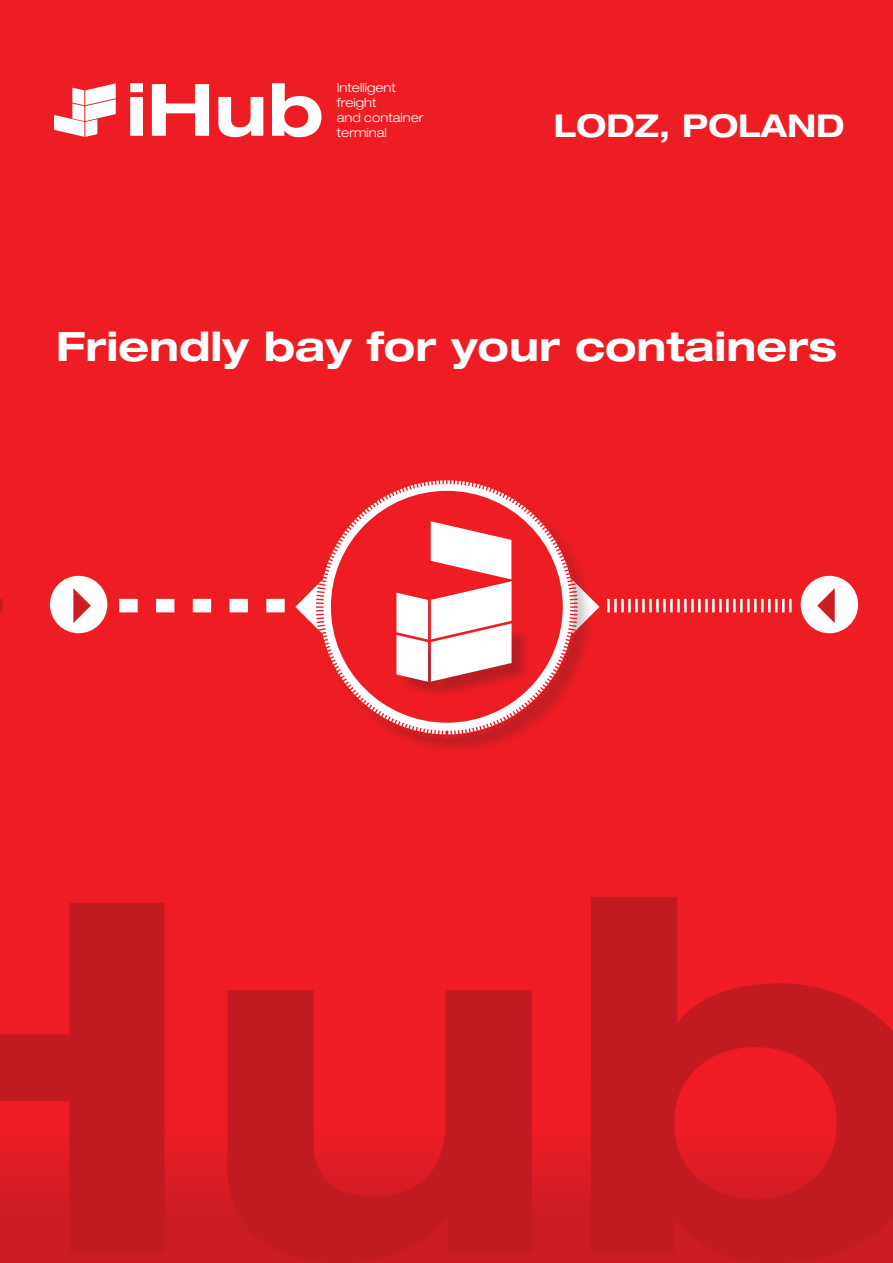
<style>
.page{position:relative;width:893px;height:1263px;background:#ee1d23}
.page>*{position:absolute;margin:0;border:0;box-sizing:border-box;transform-origin:0 0}
.t1{font:700 expanded 40.5px "Helvetica Neue LT Pro";color:#fff}
.t2{font:700 expanded 31.5px "Helvetica Neue LT Pro";color:#fff}
.t3{font:300 expanded 12.6px/15.1px "Helvetica Neue LT Pro";color:#fff}
</style>
<div class="page">
<div style="left:292px;top:457px;width:317px;height:317px;border:20px solid #ee1d23;border-radius:50%"></div>
<svg style="left:295px;top:579px;width:20px;height:56px"></svg>
<svg style="left:607px;top:599px;width:185px;height:13px"></svg>
<svg style="left:596px;top:579px;width:3px;height:56px"></svg>
<div style="left:319px;top:479px;width:277px;height:277px;background:#231f20;opacity:.21"></div>
<svg style="left:315px;top:475px;width:264px;height:265px"></svg>
<svg style="left:119px;top:599px;width:166px;height:13px"></svg>
<div style="left:338px;top:498px;width:217px;height:217px;background:#ee1d23;border-radius:50%"></div>
<div style="left:331px;top:491px;width:232px;height:232px;border:15px solid #ee1d23;border-radius:50%"></div>
<div style="left:399px;top:638px;width:48px;height:62px;background:#231f20;opacity:.26"></div>
<div style="left:799px;top:574px;width:61px;height:61px;background:#fff;border-radius:50%"></div>
<div style="left:797px;top:572px;width:64px;height:65px;border:3px solid #ee1d23;border-radius:50%"></div>
<div style="left:48px;top:574px;width:61px;height:61px;background:#fff;border-radius:50%"></div>
<div style="left:47px;top:572px;width:64px;height:65px;border:3px solid #ee1d23;border-radius:50%"></div>
<svg style="left:817px;top:588px;width:18px;height:35px"></svg>
<svg style="left:73px;top:588px;width:18px;height:35px"></svg>
<div style="left:433px;top:626px;width:97px;height:74px;background:#231f20;opacity:.26"></div>
<svg style="left:396px;top:521px;width:116px;height:161px"></svg>
<svg style="left:0;top:599px;width:2px;height:13px"></svg>
<svg style="left:152px;top:83px;width:169px;height:54px"></svg>
<svg style="left:54px;top:83px;width:62px;height:54px"></svg>
<svg style="left:130px;top:83px;width:13px;height:53px"></svg>
<svg style="left:0;top:897px;width:893px;height:366px"></svg>
<p class="t3" style="left:337px;top:80px;width:88px">Intelligent freight<br>and container terminal</p>
<h2 class="t2" style="left:554px;top:105px;width:292px">LODZ, POLAND</h2>
<h1 class="t1" style="left:56px;top:320px;width:782px">Friendly bay for your containers</h1>
</div>
